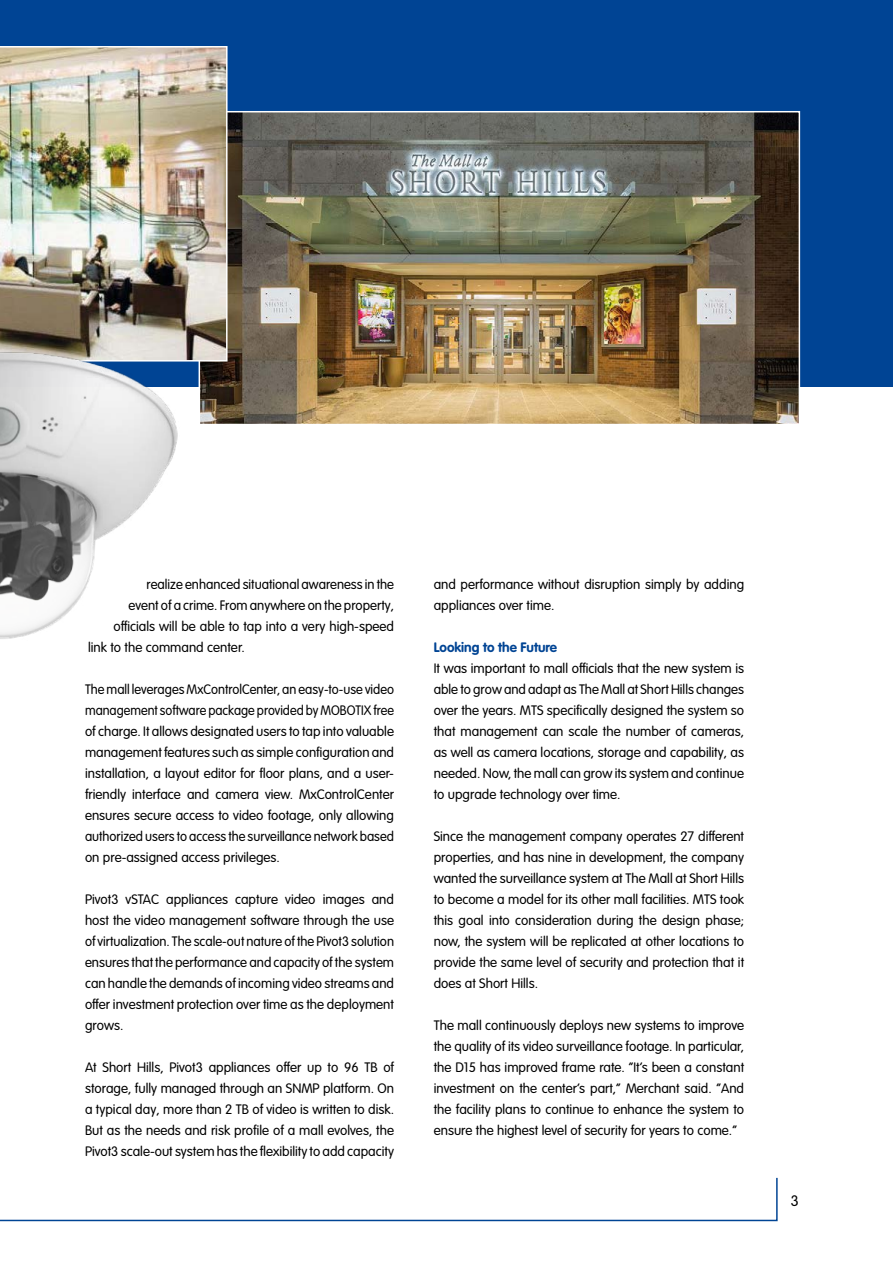
<style>
.page{position:relative;width:893px;height:1263px;background:#fff}
.page>*{position:absolute;margin:0;border:0;box-sizing:border-box;transform-origin:0 0}
.t1{font:300 15px "VAG Rounded LT Pro";color:#000}
.t2{font:300 13.5px/21px "VAG Rounded LT Pro";color:#000;text-align:justify}
.t3{font:300 13.5px/21px "VAG Rounded LT Pro";color:#000;text-align:justify;scale:.96 1}
.t4{font:700 13.5px "VAG Rounded LT Pro";color:#004494}
</style>
<div class="page">
<svg style="left:0;top:1177px;width:778px;height:45px"></svg>
<div style="left:0;top:0;width:893px;height:387px;background:#004494"></div>
<img style="left:202px;top:114px;width:595px;height:308px">
<div style="left:199px;top:111px;width:601px;height:314px;border:2px solid #fff"></div>
<img style="left:0;top:46px;width:228px;height:315px">
<img style="left:0;top:347px;width:187px;height:292px">
<p class="t2" style="left:147px;top:574px;width:249px">realize enhanced situational awareness in the</p>
<p class="t2" style="left:129px;top:595px;width:267px">event of a crime. From anywhere on the property,</p>
<p class="t2" style="left:114px;top:616px;width:282px">officials will be able to tap into a very high-speed</p>
<p class="t2" style="left:88px;top:637px;width:158px">link to the command center.</p>
<p class="t3" style="left:85px;top:679px;width:323px">The mall leverages MxControlCenter, an easy-to-use video management software package provided by MOBOTIX free of charge. It allows designated users to tap into valuable management features such as simple configuration and installation, a layout editor for floor plans, and a user&shy;friendly interface and camera view. MxControlCenter ensures secure access to video footage, only allowing authorized users to access the surveillance network based on pre-assigned access privileges.</p>
<p class="t2" style="left:85px;top:889px;width:311px">Pivot3 vSTAC appliances capture video images and host the video management software through the use of virtualization. The scale-out nature of the Pivot3 solution ensures that the performance and capacity of the system can handle the demands of incoming video streams and offer investment protection over time as the deployment grows.</p>
<p class="t2" style="left:85px;top:1057px;width:311px">At Short Hills, Pivot3 appliances offer up to 96 TB of storage, fully managed through an SNMP platform. On a typical day, more than 2 TB of video is written to disk.<br>But as the needs and risk profile of a mall evolves, the Pivot3 scale-out system has the flexibility to add capacity</p>
<p class="t2" style="left:434px;top:574px;width:312px">and performance without disruption simply by adding appliances over time.</p>
<p class="t4" style="left:434px;top:638px;width:125px">Looking to the Future</p>
<p class="t2" style="left:434px;top:658px;width:312px">It was important to mall officials that the new system is able to grow and adapt as The Mall at Short Hills changes over the years. MTS specifically designed the system so that management can scale the number of cameras, as well as camera locations, storage and capability, as needed. Now, the mall can grow its system and continue to upgrade technology over time.</p>
<p class="t2" style="left:434px;top:826px;width:312px">Since the management company operates 27 different properties, and has nine in development, the company wanted the surveillance system at The Mall at Short Hills to become a model for its other mall facilities. MTS took this goal into consideration during the design phase; now, the system will be replicated at other locations to provide the same level of security and protection that it does at Short Hills.</p>
<p class="t2" style="left:434px;top:1015px;width:312px">The mall continuously deploys new systems to improve the quality of its video surveillance footage. In particular, the D15 has improved frame rate. “It’s been a constant investment on the center’s part,” Merchant said. “And the facility plans to continue to enhance the system to ensure the highest level of security for years to come.”</p>
<p class="t1" style="left:791px;top:1192px;width:10px">3</p>
</div>
